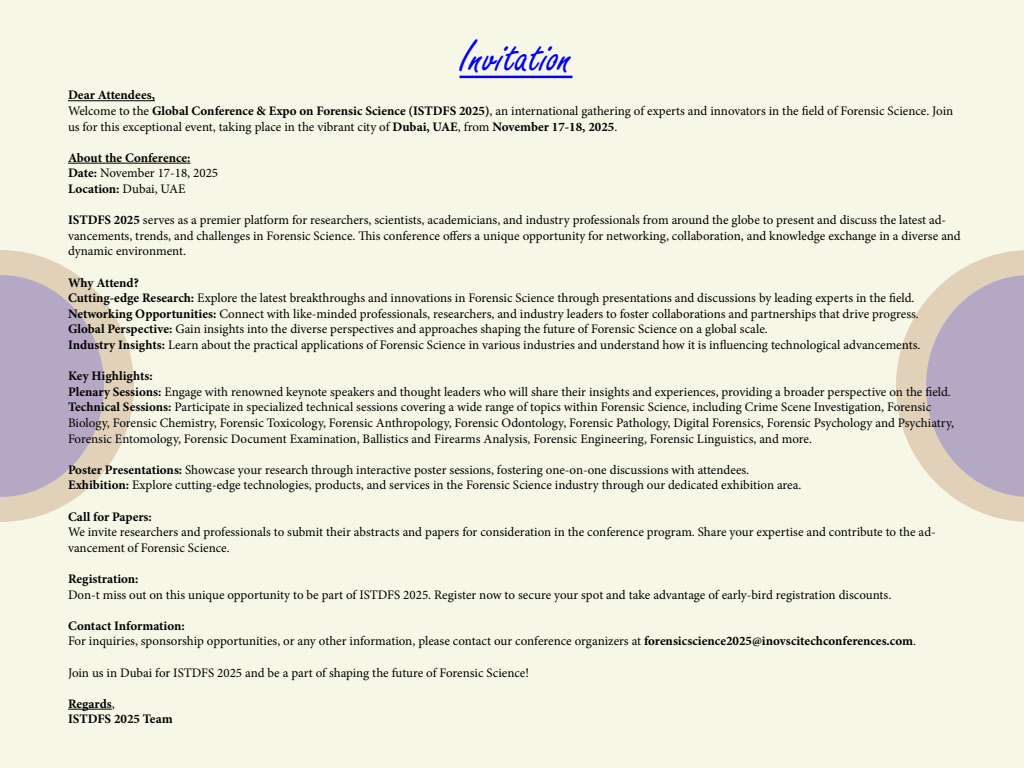
<style>
.page{position:relative;width:1024px;height:768px;background:#f6f7e6}
.page>*{position:absolute;margin:0;border:0;box-sizing:border-box;transform-origin:0 0}
.t1{font:50px "Freestyle Script";color:#00f}
.t2{font:13px/15.6px "Minion Pro";color:#000}
.t3{font:700 13px/15.6px "Minion Pro";color:#000}
.s1{font-weight:700}
.s2{font-weight:400}
</style>
<div class="page">
<svg style="left:0;top:250px;width:134px;height:272px"></svg>
<svg style="left:896px;top:250px;width:128px;height:272px"></svg>
<svg style="left:0;top:275px;width:104px;height:222px"></svg>
<svg style="left:926px;top:275px;width:98px;height:222px"></svg>
<hr style="left:68px;top:100px;width:87px;height:1px;background:#000">
<hr style="left:68px;top:163px;width:123px;height:1px;background:#000">
<hr style="left:68px;top:709px;width:44px;height:1px;background:#000">
<hr style="left:460px;top:76px;width:112px;height:2px;background:#00f">
<p class="t1" style="left:460px;top:30px;width:114px">Invitation</p>
<p class="t2" style="left:68px;top:88px;width:887px"><span class="s1">Dear Attendees,<br></span>Welcome to the <span class="s1">Global Conference &amp; Expo on Forensic Science (ISTDFS 2025)</span>, an international gathering of experts and innovators in the field of Forensic Science. Join us for this exceptional event, taking place in the vibrant city of <span class="s1">Dubai, UAE</span>, from <span class="s1">November 17-18, 2025</span>.</p>
<p class="t3" style="left:68px;top:150px;width:124px">About the Conference:</p>
<p class="t2" style="left:68px;top:166px;width:152px"><span class="s1">Date:</span> November 17-18, 2025</p>
<p class="t3" style="left:68px;top:181px;width:119px">Location: <span class="s2">Dubai, UAE</span></p>
<p class="t2" style="left:68px;top:212px;width:894px"><span class="s1">ISTDFS 2025</span> serves as a premier platform for researchers, scientists, academicians, and industry professionals from around the globe to present and discuss the latest ad&shy;vancements, trends, and challenges in Forensic Science. This conference offers a unique opportunity for networking, collaboration, and knowledge exchange in a diverse and dynamic environment.</p>
<p class="t3" style="left:68px;top:275px;width:72px">Why Attend?</p>
<p class="t2" style="left:68px;top:290px;width:848px"><span class="s1">Cutting-edge Research:</span> Explore the latest breakthroughs and innovations in Forensic Science through presentations and discussions by leading experts in the field.</p>
<p class="t2" style="left:68px;top:306px;width:852px"><span class="s1">Networking Opportunities:</span> Connect with like-minded professionals, researchers, and industry leaders to foster collaborations and partnerships that drive progress.</p>
<p class="t2" style="left:68px;top:322px;width:701px"><span class="s1">Global Perspective:</span> Gain insights into the diverse perspectives and approaches shaping the future of Forensic Science on a global scale.</p>
<p class="t2" style="left:68px;top:337px;width:854px"><span class="s1">Industry Insights:</span> Learn about the practical applications of Forensic Science in various industries and understand how it is influencing technological advancements.</p>
<p class="t3" style="left:68px;top:368px;width:86px">Key Highlights:</p>
<p class="t2" style="left:68px;top:384px;width:884px"><span class="s1">Plenary Sessions:</span> Engage with renowned keynote speakers and thought leaders who will share their insights and experiences, providing a broader perspective on the field.</p>
<p class="t2" style="left:68px;top:400px;width:888px"><span class="s1">Technical Sessions:</span> Participate in specialized technical sessions covering a wide range of topics within Forensic Science, including Crime Scene Investigation, Forensic<br>Biology, Forensic Chemistry, Forensic Toxicology, Forensic Anthropology, Forensic Odontology, Forensic Pathology, Digital Forensics, Forensic Psychology and Psychiatry,<br>Forensic Entomology, Forensic Document Examination, Ballistics and Firearms Analysis, Forensic Engineering, Forensic Linguistics, and more.</p>
<p class="t2" style="left:68px;top:462px;width:683px"><span class="s1">Poster Presentations:</span> Showcase your research through interactive poster sessions, fostering one-on-one discussions with attendees.</p>
<p class="t2" style="left:68px;top:478px;width:735px"><span class="s1">Exhibition:</span> Explore cutting-edge technologies, products, and services in the Forensic Science industry through our dedicated exhibition area.</p>
<p class="t3" style="left:68px;top:509px;width:85px">Call for Papers:</p>
<p class="t2" style="left:68px;top:524px;width:869px">We invite researchers and professionals to submit their abstracts and papers for consideration in the conference program. Share your expertise and contribute to the ad&shy;vancement of Forensic Science.</p>
<p class="t3" style="left:68px;top:571px;width:72px">Registration:</p>
<p class="t2" style="left:68px;top:587px;width:825px">Don-t miss out on this unique opportunity to be part of ISTDFS 2025. Register now to secure your spot and take advantage of early-bird registration discounts.</p>
<p class="t3" style="left:68px;top:618px;width:118px">Contact Information:</p>
<p class="t2" style="left:68px;top:634px;width:850px">For inquiries, sponsorship opportunities, or any other information, please contact our conference organizers at <span class="s1">forensicscience2025@inovscitechconferences.com</span>.</p>
<p class="t2" style="left:68px;top:665px;width:463px">Join us in Dubai for ISTDFS 2025 and be a part of shaping the future of Forensic Science!</p>
<p class="t3" style="left:68px;top:696px;width:106px">Regards<span class="s2">,<br></span>ISTDFS 2025 Team</p>
</div>
